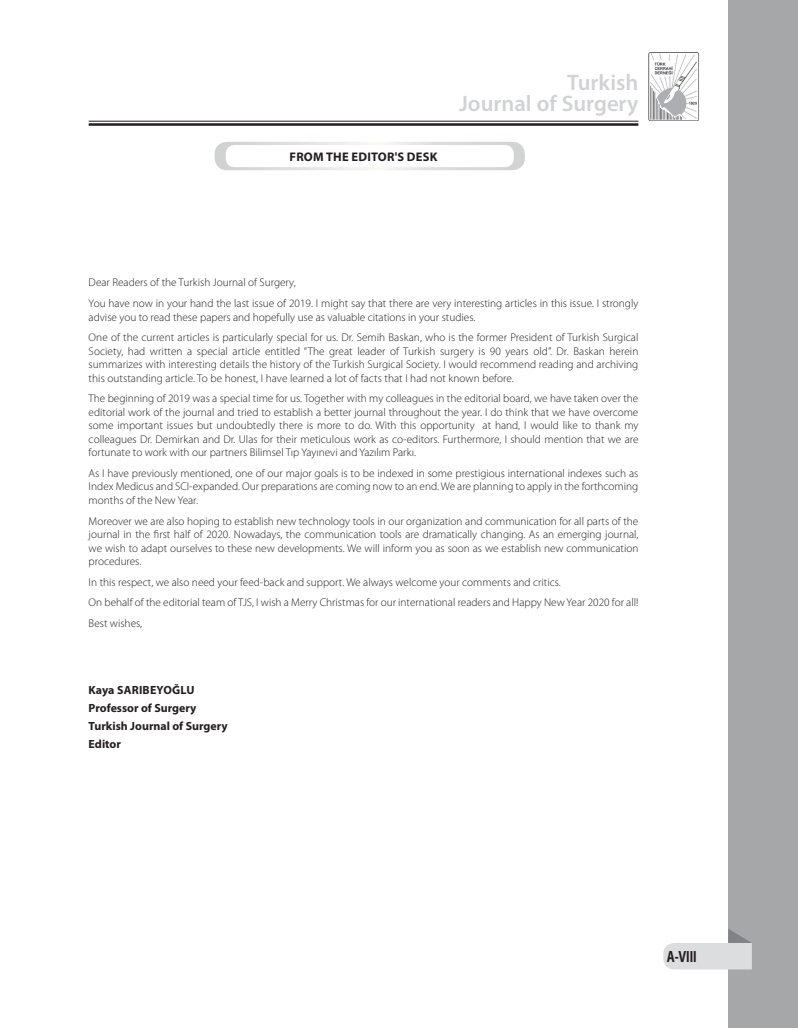
<style>
.page{position:relative;width:798px;height:1028px;background:#fff}
.page>*{position:absolute;margin:0;border:0;box-sizing:border-box;transform-origin:0 0}
.t1{font:600 22.5px/20.6px "Myriad Pro";color:#d1d2d4;text-align:right}
.t2{font:700 16.25px "Myriad Pro";color:#231f20;scale:.76 1}
.t3{font:700 12.5px "Myriad Pro";letter-spacing:.02em;color:#231f20}
.t4{font:700 11.88px/17.8px "Myriad Pro";color:#231f20}
.t5{font:300 11.25px/13.5px "Myriad Pro";color:#231f20;text-align:justify}
</style>
<div class="page">
<hr style="left:89px;top:121px;width:549px;height:1px;background:#231f20">
<hr style="left:89px;top:123px;width:549px;height:3px;background:#231f20">
<div style="left:728px;top:0;width:69px;height:1028px;background:#a6a7a9"></div>
<img style="left:648px;top:52px;width:51px;height:68px">
<svg style="left:663px;top:929px;width:88px;height:40px"></svg>
<svg style="left:214px;top:142px;width:310px;height:28px"></svg>
<div style="left:226px;top:145px;width:287px;height:22px;background:#fff;border-radius:9px"></div>
<h1 class="t1" style="left:459px;top:73px;width:181px">Turkish<br>Journal of Surgery</h1>
<p class="t3" style="left:346px;top:148px;width:13px">IONS</p>
<p class="t3" style="left:376px;top:148px;width:60px">TO AUTHORS</p>
<p class="t3" style="left:291px;top:148px;width:9px">NSTR</p>
<p class="t3" style="left:322px;top:150px;width:117px">UCTHE EDITOR'S DESK</p>
<p class="t3" style="left:287px;top:150px;width:47px">IFROM T</p>
<p class="t5" style="left:89px;top:272px;width:551px;line-height:20.6px">Dear Readers of the Turkish Journal of Surgery,<br>You have now in your hand the last issue of 2019. I might say that there are very interesting articles in this issue. I strongly</p>
<p class="t5" style="left:89px;top:307px;width:551px;line-height:20.6px">advise you to read these papers and hopefully use as valuable citations in your studies.<br>One of the current articles is particularly special for us. Dr. Semih Baskan, who is the former President of Turkish Surgical</p>
<p class="t5" style="left:89px;top:344px;width:551px">Society, had written a special article entitled “The great leader of Turkish surgery is 90 years old”. Dr. Baskan herein summarizes with interesting details the history of the Turkish Surgical Society. I would recommend reading and archiving this outstanding article. To be honest, I have learned a lot of facts that I had not known before.</p>
<p class="t5" style="left:89px;top:392px;width:551px">The beginning of 2019 was a special time for us. Together with my colleagues in the editorial board, we have taken over the editorial work of the journal and tried to establish a better journal throughout the year. I do think that we have overcome some important issues but undoubtedly there is more to do. With this opportunity at hand, I would like to thank my colleagues Dr. Demirkan and Dr. Ulas for their meticulous work as co-editors. Furthermore, I should mention that we are fortunate to work with our partners Bilimsel Tıp Yayınevi and Yazılım Parkı.</p>
<p class="t5" style="left:89px;top:466px;width:551px">As I have previously mentioned, one of our major goals is to be indexed in some prestigious international indexes such as Index Medicus and SCI-expanded. Our preparations are coming now to an end. We are planning to apply in the forthcoming months of the New Year.</p>
<p class="t5" style="left:89px;top:514px;width:551px">Moreover we are also hoping to establish new technology tools in our organization and communication for all parts of the journal in the first half of 2020. Nowadays, the communication tools are dramatically changing. As an emerging journal, we wish to adapt ourselves to these new developments. We will inform you as soon as we establish new communication procedures.</p>
<p class="t5" style="left:89px;top:571px;width:551px;line-height:20.6px;text-align:left">In this respect, we also need your feed-back and support. We always welcome your comments and critics.<br>On behalf of the editorial team of TJS, I wish a Merry Christmas for our international readers and Happy New Year 2020 for all!<br>Best wishes,</p>
<p class="t4" style="left:89px;top:681px;width:140px;text-indent:68px">YOĞLU<br>PROFESSOR OF SURGERY<br>TURKISH JOURNAL OF SURGERY<br>EDITOR</p>
<p class="t4" style="left:89px;top:681px;width:43px">KAYA SARIBE</p>
<h2 class="t2" style="left:666px;top:947px;width:41px">A-VIII</h2>
</div>
